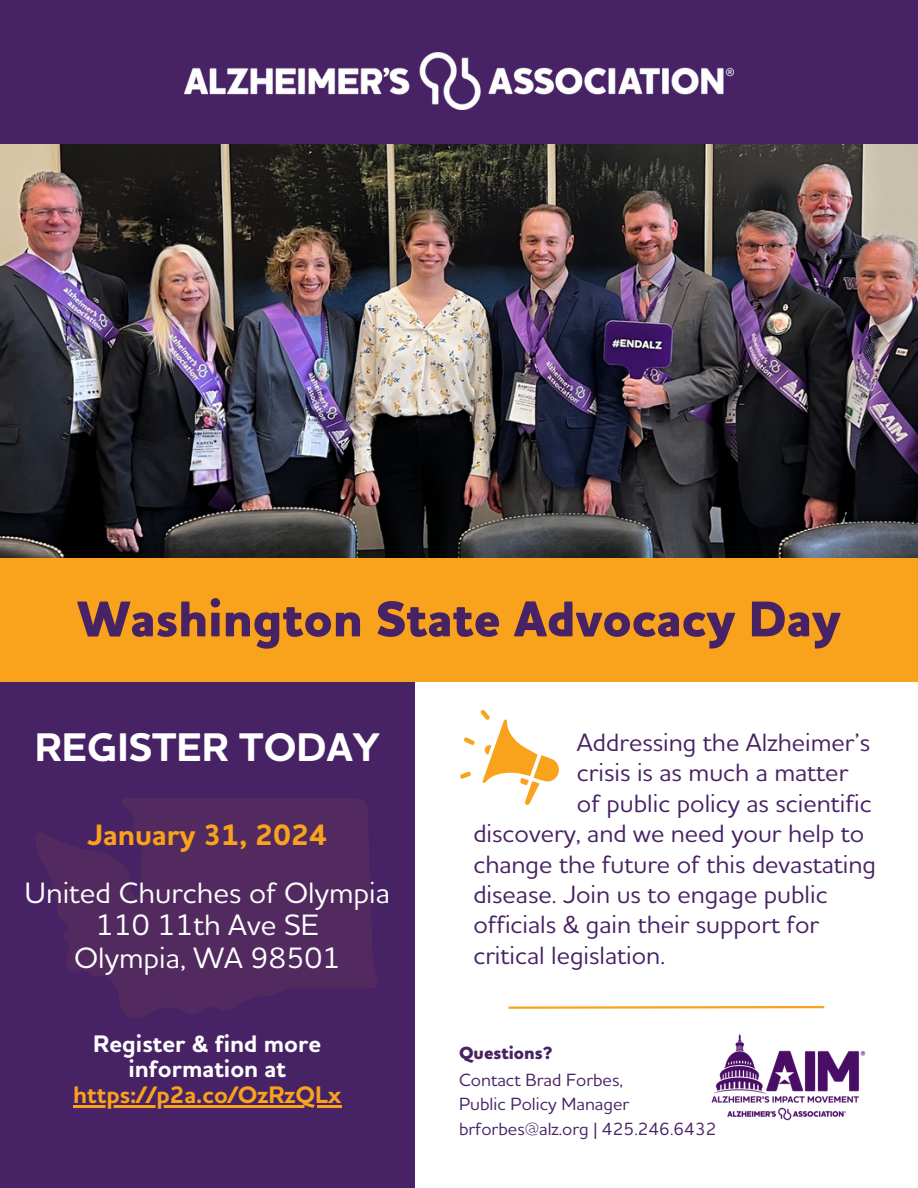
<style>
.page{position:relative;width:918px;height:1188px;background:#fff}
.page>*{position:absolute;margin:0;border:0;box-sizing:border-box;transform-origin:0 0}
.t1{font:800 51.15px "Houschka Alt Pro";color:#472264}
.t2{font:700 40.65px "Houschka Alt Pro";color:#fff}
.t3{font:500 30px/32.7px "Houschka Alt Pro";color:#fff;text-align:center}
.t4{font:700 30px "Houschka Alt Pro";color:#f9a21c}
.t5{font:500 25.5px/30.3px "Houschka Alt Pro";color:#472264}
.t6{font:700 24.3px/25.8px "Houschka Alt Pro";color:#fff;text-align:center}
.t7{font:700 24.3px "Houschka Alt Pro";color:#f9a21c}
.t8{font:500 18px "Houschka Alt Pro";color:#472264}
.t9{font:800 18px "Houschka Alt Pro";color:#472264}
</style>
<div class="page">
<img style="left:0;top:144px;width:918px;height:415px">
<div style="left:0;top:0;width:918px;height:144px;background:#472264"></div>
<div style="left:0;top:669px;width:414px;height:519px;background:#472264"></div>
<svg style="left:36px;top:798px;width:341px;height:220px;fill:#522a5f"></svg>
<div style="left:0;top:559px;width:918px;height:123px;background:#f9a21c"></div>
<img style="left:711px;top:1034px;width:155px;height:87px">
<svg style="left:508px;top:1006px;width:317px;height:3px"></svg>
<svg style="left:460px;top:710px;width:99px;height:95px"></svg>
<img style="left:184px;top:52px;width:549px;height:58px">
<hr style="left:73px;top:1106px;width:268px;height:2px;background:#f9a21c">
<p class="t1" style="left:77px;top:597px;width:765px">Washington State Advocacy Day</p>
<p class="t2" style="left:35px;top:721px;width:346px">REGISTER TODAY</p>
<p class="t4" style="left:87px;top:816px;width:241px">January 31, 2024</p>
<p class="t3" style="left:24px;top:875px;width:367px">United Churches of Olympia<br>110 11th Ave SE</p>
<p class="t3" style="left:74px;top:940px;width:268px">Olympia, WA 98501</p>
<p class="t6" style="left:93px;top:1030px;width:229px">Register &amp; find more information at</p>
<p class="t7" style="left:73px;top:1080px;width:270px">https://p2a.co/OzRzQLx</p>
<p class="t5" style="left:577px;top:727px;width:295px">Addressing the Alzheimer’s</p>
<p class="t5" style="left:577px;top:757px;width:273px">crisis is as much a matter</p>
<p class="t5" style="left:473px;top:787px;width:404px;text-indent:104px">of public policy as scientific discovery, and we need your help to change the future of this devastating disease. Join us to engage public officials &amp; gain their support for critical legislation.</p>
<p class="t9" style="left:459px;top:1045px;width:95px">Questions?</p>
<p class="t8" style="left:459px;top:1068px;width:165px">Contact Brad Forbes,</p>
<p class="t8" style="left:459px;top:1093px;width:172px">Public Policy Manager</p>
<p class="t8" style="left:459px;top:1118px;width:259px">brforbes@alz.org | 425.246.6432</p>
</div>
